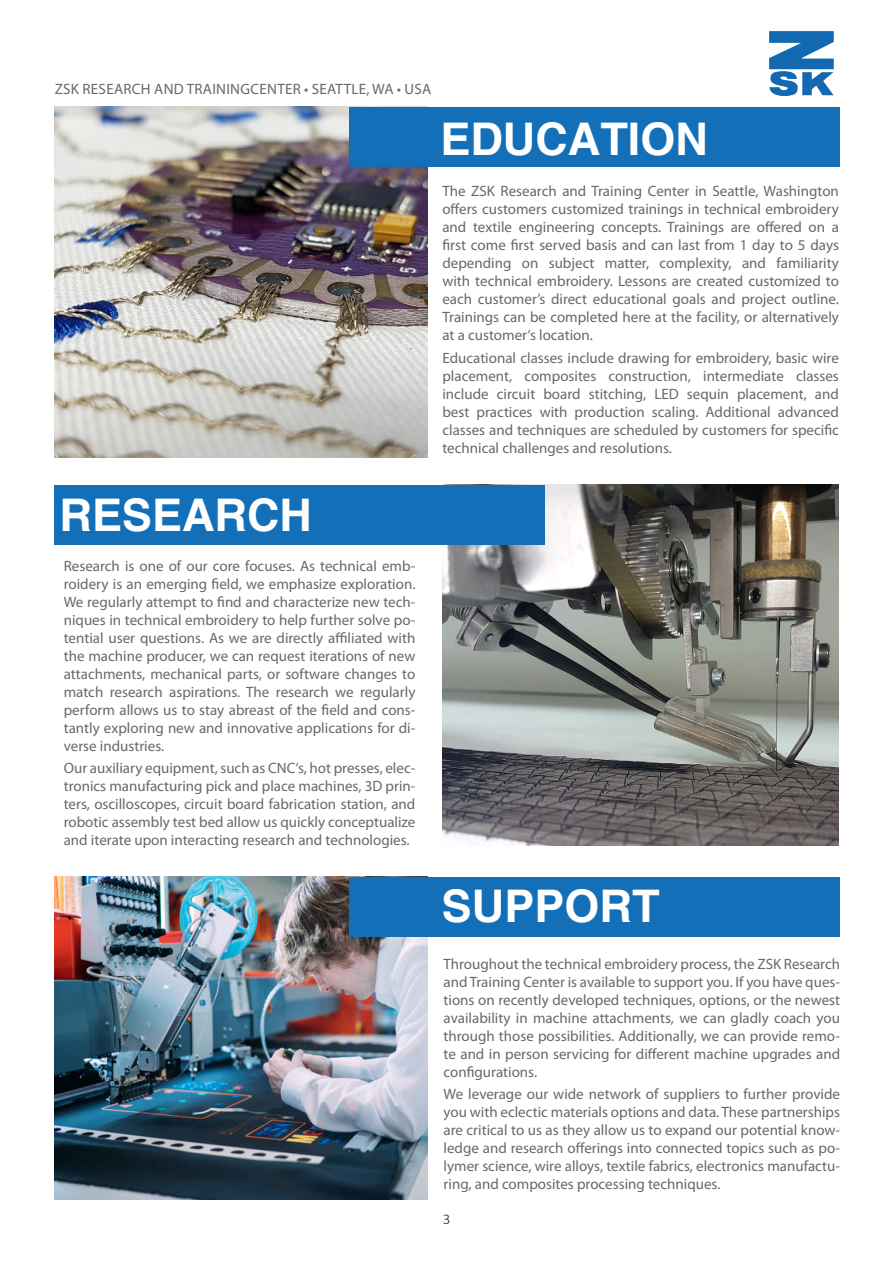
<style>
.page{position:relative;width:893px;height:1263px;background:#fff}
.page>*{position:absolute;margin:0;border:0;box-sizing:border-box;transform-origin:0 0}
.t1{font:700 45px "Helvetica";color:#fff}
.t2{font:15px/18px "Myriad Pro";color:#67686a;text-align:justify}
.t3{font:15px "Myriad Pro";letter-spacing:.02em;color:#67686a}
.t4{font:300 15px "Calibri";color:#231f20}
</style>
<div class="page">
<img style="left:770px;top:31px;width:63px;height:65px">
<img style="left:54px;top:106px;width:374px;height:351px">
<img style="left:54px;top:877px;width:374px;height:322px">
<img style="left:442px;top:485px;width:397px;height:360px">
<div style="left:54px;top:485px;width:490px;height:59px;background:#136fb8"></div>
<div style="left:349px;top:877px;width:490px;height:59px;background:#136fb8"></div>
<div style="left:349px;top:107px;width:490px;height:60px;background:#136fb8"></div>
<p class="t3" style="left:55px;top:80px;width:377px">ZSK Research and Trainingcenter • Seattle, WA • USA</p>
<h1 class="t1" style="left:440px;top:111px;width:269px">EDUCATION</h1>
<p class="t2" style="left:442px;top:182px;width:398px">The ZSK Research and Training Center in Seattle, Washington offers customers customized trainings in technical embroidery and textile engineering concepts. Trainings are offered on a first come first served basis and can last from 1 day to 5 days depending on subject matter, complexity, and familiarity with technical embroidery. Lessons are created customized to each customer’s direct educational goals and project outline.<br>Trainings can be completed here at the facility, or alternatively at a customer‘s location.</p>
<p class="t2" style="left:442px;top:348px;width:398px">Educational classes include drawing for embroidery, basic wire placement, composites construction, intermediate classes include circuit board stitching, LED</p>
<p class="t2" style="left:442px;top:384px;width:398px;text-indent:244px">sequin placement, and best practices with production scaling. Additional advanced classes and techniques are scheduled by customers for specific technical challenges and resolutions.</p>
<h1 class="t1" style="left:60px;top:487px;width:63px">RESE</h1>
<h1 class="t1" style="left:182px;top:487px;width:131px">ARCH</h1>
<p class="t2" style="left:64px;top:556px;width:353px">Research is one of our core focuses. As technical emb&shy;roidery is an emerging field, we emphasize exploration.<br>We regularly attempt to find and characterize new tech&shy;niques in technical embroidery to help further solve po&shy;tential user questions. As we are directly affiliated with the machine producer, we can request iterations of new attachments, mechanical parts, or software changes to match research aspirations. The research we regularly perform allows us to stay abreast of the field and cons&shy;tantly exploring new and innovative applications for di&shy;verse industries.</p>
<p class="t2" style="left:64px;top:759px;width:353px">Our auxiliary equipment, such as CNC‘s, hot presses, elec&shy;tronics manufacturing pick and place machines, 3D prin&shy;ters, oscilloscopes, circuit board fabrication station, and robotic assembly test bed allow us quickly conceptualize and iterate upon interacting research and technologies.</p>
<h1 class="t1" style="left:442px;top:879px;width:219px">SUPPORT</h1>
<p class="t2" style="left:444px;top:954px;width:398px">Throughout the technical embroidery process, the ZSK Research and Training Center is available to support you. If you have ques&shy;tions on recently developed techniques, options, or the newest availability in machine attachments, we can gladly coach you through those possibilities. Additionally, we can provide remo&shy;te and in person servicing for different machine upgrades and configurations.</p>
<p class="t2" style="left:444px;top:1085px;width:398px">We leverage our wide network of suppliers to further provide you with eclectic materials options and data. These partnerships are critical to us as they allow us to expand our potential know&shy;ledge and research offerings into connected topics such as po&shy;lymer science, wire alloys, textile fabrics, electronics manufactu&shy;ring, and composites processing techniques.</p>
<p class="t4" style="left:443px;top:1209px;width:9px">3</p>
</div>
